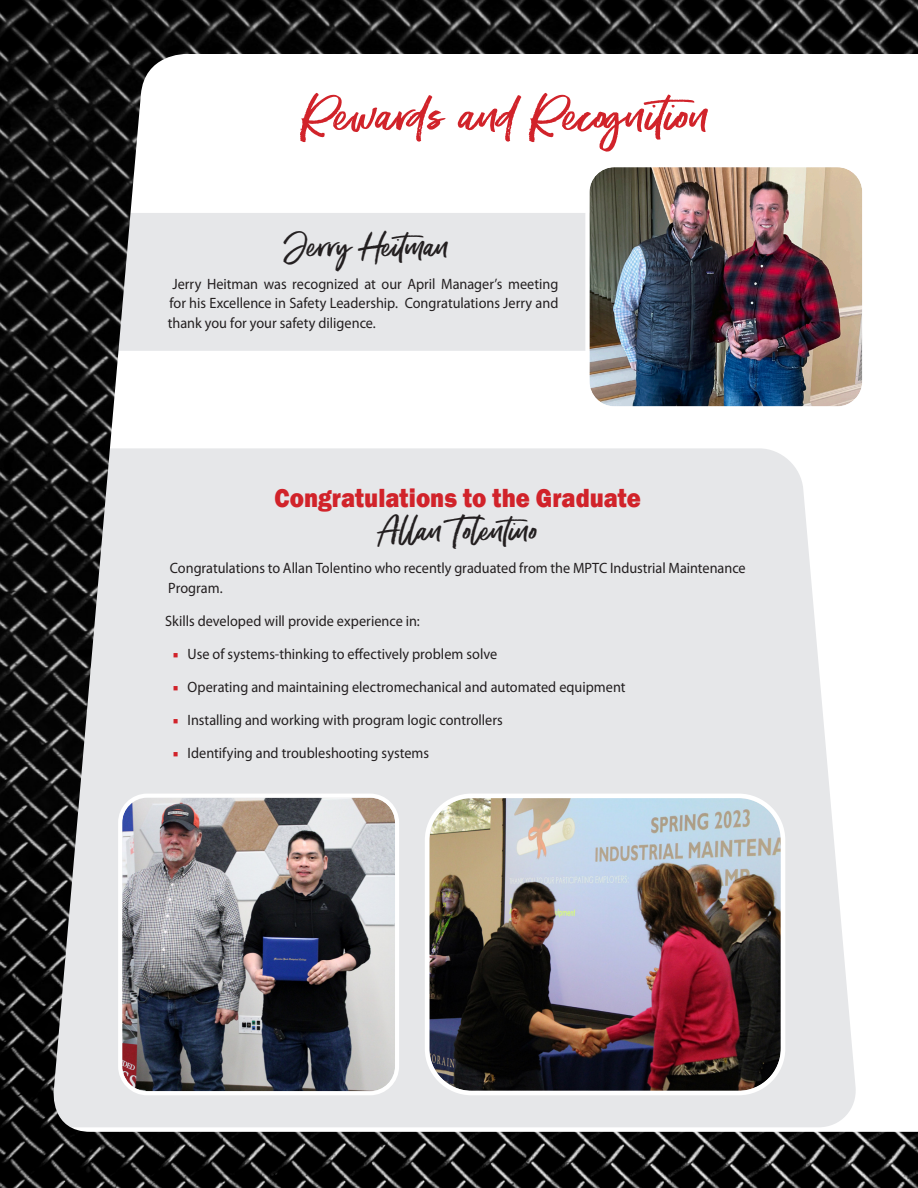
<style>
.page{position:relative;width:918px;height:1188px;background:#fff}
.page>*{position:absolute;margin:0;border:0;box-sizing:border-box;transform-origin:0 0}
.t1{font:48px "Moonstone";color:#d1232a;scale:1.2 1}
.t2{font:33px "Moonstone";color:#231f20;scale:1.1 1}
.t3{font:800 27px "Franklin Gothic";color:#d1232a;scale:.89 1}
.t4{font:15px/19.5px "Myriad Pro";color:#231f20;scale:.95 1}
.s1{font-family:"Minion Pro";color:#d1232a}
</style>
<div class="page">
<img style="left:0;top:0;width:918px;height:1188px">
<img style="left:122px;top:798px;width:273px;height:293px">
<div style="left:118px;top:794px;width:281px;height:301px;border:4px solid #fff;border-radius:27px"></div>
<img style="left:589px;top:167px;width:273px;height:239px">
<div style="left:585px;top:163px;width:281px;height:247px;border:4px solid #fff;border-radius:27px"></div>
<img style="left:429px;top:798px;width:352px;height:293px">
<div style="left:425px;top:794px;width:360px;height:301px;border:4px solid #fff;border-radius:44px"></div>
<p class="t1" style="left:306px;top:85px;width:339px">Rewards and Recognition</p>
<p class="t2" style="left:285px;top:225px;width:152px">Jerry Heitman</p>
<p class="t4" style="left:168px;top:274px;width:413px;text-align:justify;text-indent:4px">Jerry Heitman was recognized at our April Manager’s meeting for his Excellence in Safety Leadership. Congratulations Jerry and thank you for your safety diligence.</p>
<p class="t3" style="left:275px;top:481px;width:413px">Congratulations to the Graduate</p>
<p class="t2" style="left:379px;top:509px;width:147px">Allan Tolentino</p>
<p class="t4" style="left:168px;top:559px;width:609px">Congratulations to Allan Tolentino who recently graduated from the MPTC Industrial Maintenance<br>Program.</p>
<p class="t4" style="left:165px;top:611px;width:269px">Skills developed will provide experience in:</p>
<p class="t4" style="left:173px;top:644px;width:343px"><span class="s1">■</span> Use of systems-thinking to effectively problem solve</p>
<p class="t4" style="left:173px;top:677px;width:478px"><span class="s1">■</span> Operating and maintaining electromechanical and automated equipment</p>
<p class="t4" style="left:173px;top:710px;width:349px"><span class="s1">■</span> Installing and working with program logic controllers</p>
<p class="t4" style="left:173px;top:743px;width:271px"><span class="s1">■</span> Identifying and troubleshooting systems</p>
</div>
